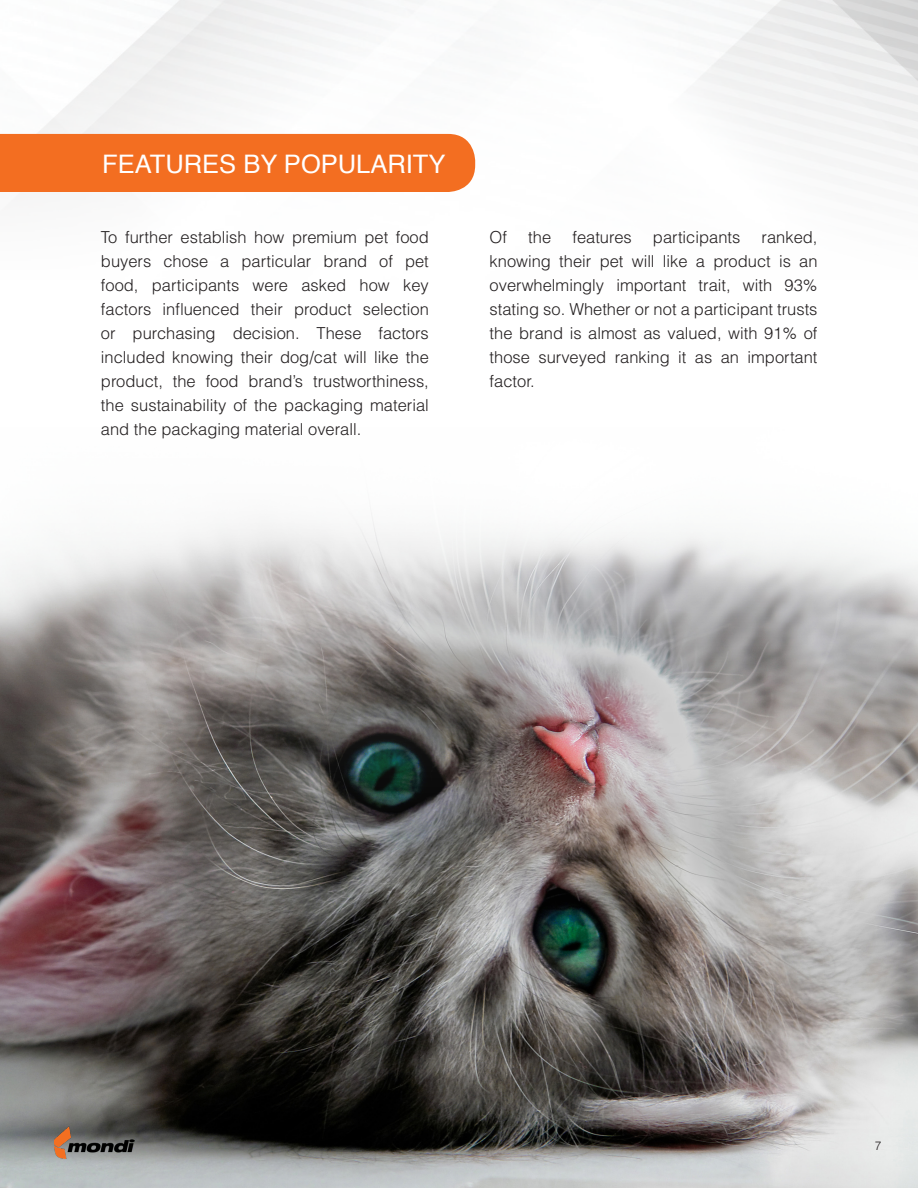
<style>
.page{position:relative;width:918px;height:1188px;background:#fff}
.page>*{position:absolute;margin:0;border:0;box-sizing:border-box;transform-origin:0 0}
.t1{font:25.5px "Helvetica";color:#fff}
.t2{font:300 16.5px/24px "Helvetica";color:#231f20;text-align:justify}
.t3{font:300 12px "Helvetica";color:#231f20}
</style>
<div class="page">
<img style="left:0;top:513px;width:918px;height:675px">
<div style="left:0;top:134px;width:475px;height:58px;background:#f36e21"></div>
<img style="left:54px;top:1126px;width:81px;height:33px">
<p class="t1" style="left:102px;top:144px;width:345px">FEATURES BY POPULARITY</p>
<p class="t2" style="left:101px;top:225px;width:329px">To further establish how premium pet food buyers chose a particular brand of pet food, participants were asked how key factors influenced their product selection or purchasing decision. These factors included knowing their dog/cat will like the product, the food brand’s trustworthiness, the sustainability of the packaging material and the packaging material overall.</p>
<p class="t2" style="left:490px;top:225px;width:19px">Of</p>
<p class="t2" style="left:528px;top:225px;width:24px">the</p>
<p class="t2" style="left:572px;top:225px;width:61px">features</p>
<p class="t2" style="left:653px;top:225px;width:89px">participants</p>
<p class="t2" style="left:490px;top:225px;width:329px;text-indent:272px">ranked, knowing their pet will like a product is an overwhelmingly important trait, with 93% stating so. Whether or not a participant trusts the brand is almost as valued, with 91% of those surveyed ranking it as an important factor.</p>
<p class="t3" style="left:875px;top:1138px;width:8px">7</p>
</div>
